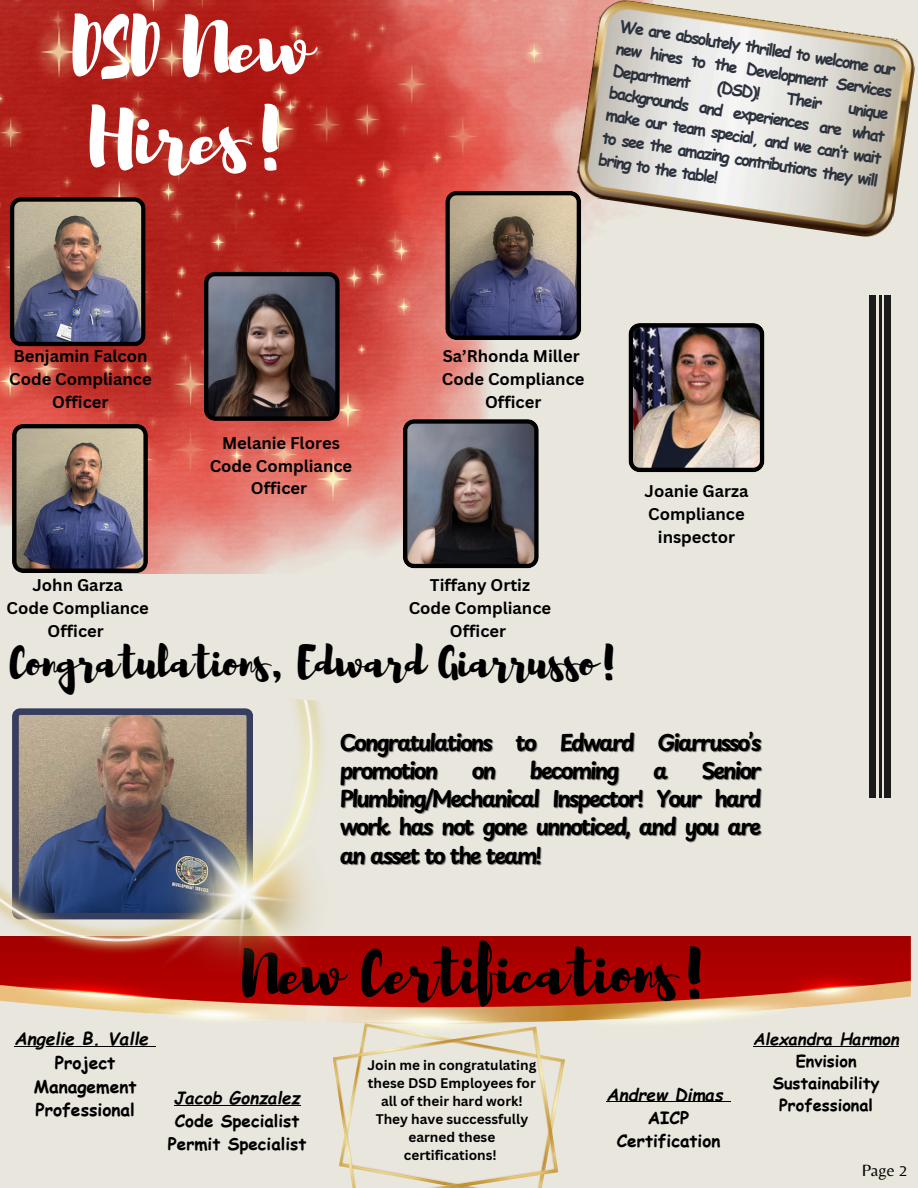
<style>
.page{position:relative;width:918px;height:1188px;background:#e8e6dd}
.page>*{position:absolute;margin:0;border:0;box-sizing:border-box;transform-origin:0 0}
.t1{font:76.95px/91.8px "Brusher";color:#fff}
.t2{font:60.45px "Brusher";color:#000}
.t3{font:42.45px "Brusher";color:#000}
.t4{font:700 22.05px "Playpen Sans";letter-spacing:-.1em;color:#000}
.t5{font:700 17.4px/23.5px "Comic Sans MS";color:#000;text-align:center}
.t6{font:700 17.1px/23.2px "Comic Sans MS";color:#000;text-align:center}
.t7{font:700 16.95px/23px "Comic Sans MS";color:#000;text-align:center}
.t8{font:16.95px "Belleza";color:#000}
.t9{font:700 16.5px/23px "Canva Sans";color:#000;text-align:center}
.t10{font:700 16.35px/22.2px "Comic Sans MS";color:#000;text-align:center}
.t11{font:700 16.2px/22.5px "Comic Sans MS";color:#2c323d;text-align:justify}
.t12{font:700 13.65px/18.1px "Canva Sans";color:#000;text-align:center}
.s1{font-style:italic}
</style>
<div class="page">
<img style="left:0;top:0;width:652px;height:573px">
<svg style="left:10px;top:197px;width:136px;height:149px"></svg>
<svg style="left:12px;top:424px;width:136px;height:149px"></svg>
<svg style="left:204px;top:272px;width:136px;height:149px"></svg>
<svg style="left:445px;top:191px;width:136px;height:149px"></svg>
<svg style="left:403px;top:419px;width:136px;height:149px"></svg>
<img style="left:629px;top:323px;width:135px;height:149px">
<div style="left:884px;top:295px;width:7px;height:503px;background:#1a1a1a"></div>
<hr style="left:879px;top:295px;width:2px;height:503px;background:#1a1a1a">
<div style="left:869px;top:295px;width:7px;height:503px;background:#1a1a1a"></div>
<img style="left:574px;top:0;width:342px;height:240px">
<img style="left:558px;top:1058px;width:7px;height:115px">
<img style="left:56px;top:937px;width:855px;height:90px">
<img style="left:0;top:699px;width:358px;height:307px">
<img style="left:333px;top:1027px;width:225px;height:161px">
<hr style="left:14px;top:1046px;width:134px;height:1px;background:#000">
<hr style="left:174px;top:1105px;width:126px;height:1px;background:#000">
<hr style="left:753px;top:1046px;width:146px;height:1px;background:#000">
<hr style="left:607px;top:1102px;width:116px;height:1px;background:#000">
<h5 class="t1" style="left:73px;top:-4px;width:240px">DSD New<br>Hires!</h5>
<p class="t11" style="left:622px;top:14px;width:281px;rotate:9deg">We are absolutely thrilled to welcome our new hires to the Development Services Department</p>
<p class="t11" style="left:719px;top:75px;width:45px;rotate:9deg">(DSD)!</p>
<p class="t11" style="left:788px;top:86px;width:38px;rotate:9deg">Their</p>
<p class="t11" style="left:615px;top:58px;width:281px;text-indent:239px;rotate:9deg">unique backgrounds and experiences are what make our team special, and we can’t wait to see the amazing contributions they will bring to the table!</p>
<p class="t9" style="left:9px;top:344px;width:144px">Benjamin Falcon<br>Code Compliance<br>Officer</p>
<p class="t9" style="left:6px;top:573px;width:144px">John Garza<br>Code Compliance<br>Officer</p>
<h5 class="t9" style="left:210px;top:431px;width:144px">Melanie Flores<br>Code Compliance<br>Officer</h5>
<h5 class="t9" style="left:442px;top:345px;width:144px">Sa’Rhonda Miller<br>Code Compliance<br>Officer</h5>
<h3 class="t9" style="left:409px;top:573px;width:144px">Tiffany Ortiz<br>Code Compliance<br>Officer</h3>
<h5 class="t9" style="left:645px;top:479px;width:105px">Joanie Garza<br>Compliance inspector</h5>
<h1 class="t3" style="left:10px;top:634px;width:614px">Congratulations, Edward Giarrusso!</h1>
<p class="t4" style="left:340px;top:725px;width:423px">Congratulations to Edward Giarrusso’s</p>
<h5 class="t4" style="left:340px;top:753px;width:100px">promotion</h5>
<h5 class="t4" style="left:472px;top:753px;width:26px">on</h5>
<h5 class="t4" style="left:530px;top:753px;width:91px">becoming</h5>
<h5 class="t4" style="left:653px;top:753px;width:16px">a</h5>
<h5 class="t4" style="left:702px;top:753px;width:61px">Senior</h5>
<p class="t4" style="left:340px;top:782px;width:423px">Plumbing/Mechanical Inspector! Your hard</p>
<p class="t4" style="left:340px;top:810px;width:423px">work has not gone unnoticed, and you are</p>
<h5 class="t4" style="left:340px;top:838px;width:204px">an asset to the team!</h5>
<p class="t5" style="left:14px;top:1027px;width:136px"><span class="s1">Angelie B. Valle<br></span>Project<br>Management<br>Professional</p>
<p class="t2" style="left:242px;top:934px;width:472px">New Certifications!</p>
<p class="t7" style="left:168px;top:1086px;width:140px"><span class="s1">Jacob Gonzalez<br></span>Code Specialist<br>Permit Specialist</p>
<h4 class="t12" style="left:367px;top:1055px;width:170px">Join me in congratulating these DSD Employees for all of their hard work!<br>They have successfully earned these certifications!</h4>
<p class="t6" style="left:607px;top:1082px;width:118px"><span class="s1">Andrew Dimas<br></span>AICP<br>Certification</p>
<h5 class="t10" style="left:753px;top:1027px;width:147px"><span class="s1">Alexandra Harmon<br></span>Envision<br>Sustainability<br>Professional</h5>
<p class="t8" style="left:862px;top:1160px;width:47px">Page 2</p>
</div>
